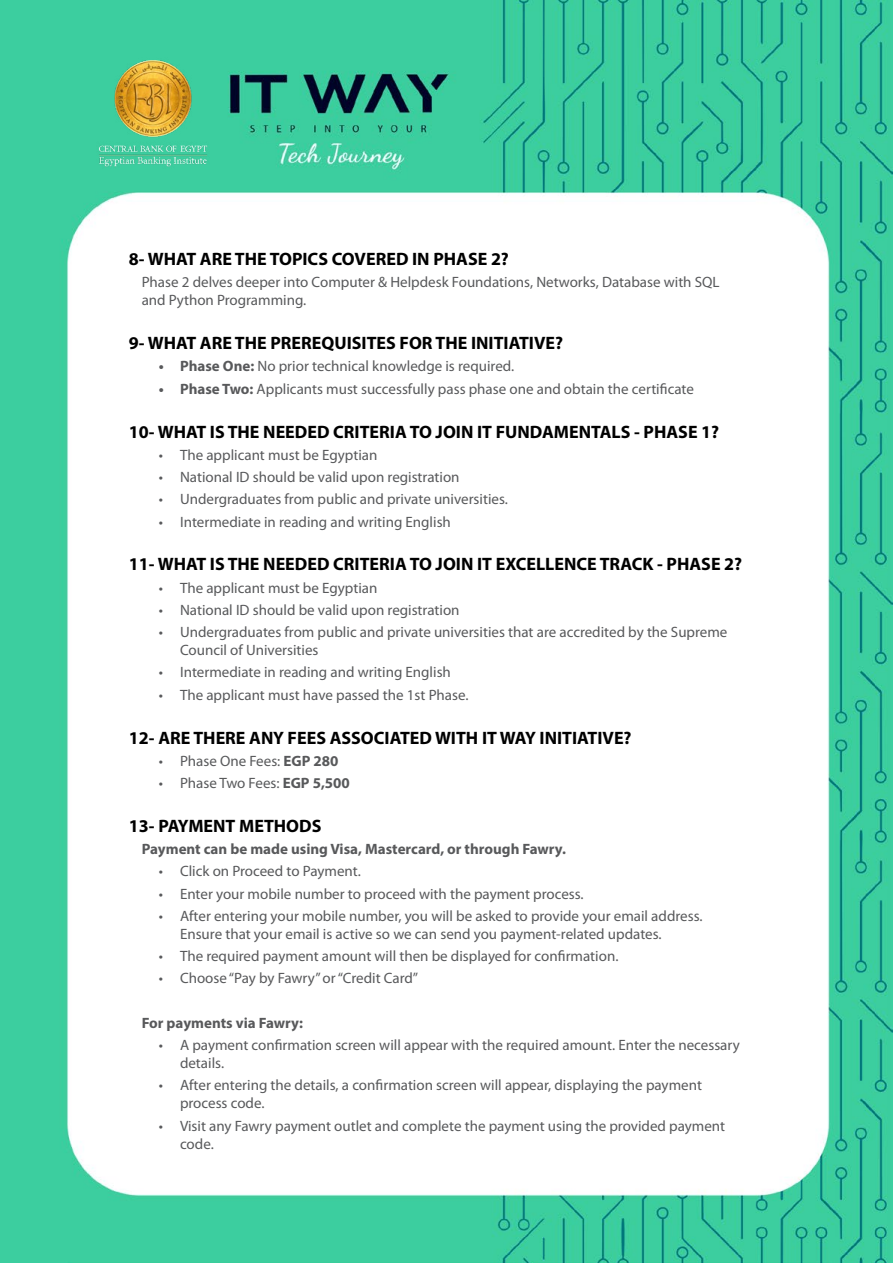
<style>
.page{position:relative;width:893px;height:1263px;background:#fff}
.page>*{position:absolute;margin:0;border:0;box-sizing:border-box;transform-origin:0 0}
.t1{font:700 18px "Myriad Pro";color:#000}
.t2{font:15px/18px "Myriad Pro";color:#58595b}
.t3{font:700 15px "Myriad Pro";color:#58595b}
.s1{font-weight:700}
</style>
<div class="page">
<img style="left:0;top:0;width:893px;height:1263px">
<img style="left:96px;top:57px;width:114px;height:112px">
<p class="t1" style="left:129px;top:247px;width:381px">8- WHAT ARE THE TOPICS COVERED IN PHASE 2?</p>
<p class="t2" style="left:142px;top:274px;width:579px">Phase 2 delves deeper into Computer &amp; Helpdesk Foundations, Networks, Database with SQL and Python Programming.</p>
<p class="t1" style="left:129px;top:331px;width:436px">9- WHAT ARE THE PREREQUISITES FOR THE INITIATIVE?</p>
<p class="t2" style="left:159px;top:358px;width:357px"><span class="s1">• Phase One:</span> No prior technical knowledge is required.</p>
<p class="t2" style="left:159px;top:380px;width:537px"><span class="s1">• Phase Two:</span> Applicants must successfully pass phase one and obtain the certificate</p>
<p class="t1" style="left:129px;top:420px;width:592px">10- WHAT IS THE NEEDED CRITERIA TO JOIN IT FUNDAMENTALS - PHASE 1?</p>
<p class="t2" style="left:159px;top:446px;width:220px">• The applicant must be Egyptian</p>
<p class="t2" style="left:159px;top:468px;width:302px">• National ID should be valid upon registration</p>
<p class="t2" style="left:159px;top:491px;width:351px">• Undergraduates from public and private universities.</p>
<p class="t2" style="left:159px;top:513px;width:294px">• Intermediate in reading and writing English</p>
<p class="t1" style="left:129px;top:553px;width:615px">11- WHAT IS THE NEEDED CRITERIA TO JOIN IT EXCELLENCE TRACK - PHASE 2?</p>
<p class="t2" style="left:159px;top:579px;width:220px">• The applicant must be Egyptian</p>
<p class="t2" style="left:159px;top:601px;width:302px">• National ID should be valid upon registration</p>
<p class="t2" style="left:180px;top:623px;width:549px;text-indent:-21px">• Undergraduates from public and private universities that are accredited by the Supreme<br>Council of Universities</p>
<p class="t2" style="left:159px;top:664px;width:294px">• Intermediate in reading and writing English</p>
<p class="t2" style="left:159px;top:686px;width:311px">• The applicant must have passed the 1st Phase.</p>
<p class="t1" style="left:129px;top:726px;width:504px">12- ARE THERE ANY FEES ASSOCIATED WITH IT WAY INITIATIVE?</p>
<p class="t2" style="left:159px;top:752px;width:181px">• Phase One Fees: <span class="s1">EGP 280</span></p>
<p class="t2" style="left:159px;top:774px;width:193px">• Phase Two Fees: <span class="s1">EGP 5,500</span></p>
<p class="t1" style="left:129px;top:814px;width:194px">13- PAYMENT METHODS</p>
<p class="t3" style="left:142px;top:839px;width:426px">Payment can be made using Visa, Mastercard, or through Fawry.</p>
<p class="t2" style="left:159px;top:863px;width:204px">• Click on Proceed to Payment.</p>
<p class="t2" style="left:159px;top:885px;width:426px">• Enter your mobile number to proceed with the payment process.</p>
<p class="t2" style="left:180px;top:907px;width:524px;text-indent:-21px">• After entering your mobile number, you will be asked to provide your email address.<br>Ensure that your email is active so we can send you payment-related updates.</p>
<p class="t2" style="left:159px;top:947px;width:461px">• The required payment amount will then be displayed for confirmation.</p>
<p class="t2" style="left:159px;top:970px;width:261px">• Choose “Pay by Fawry” or “Credit Card”</p>
<p class="t3" style="left:142px;top:1013px;width:163px">For payments via Fawry:</p>
<p class="t2" style="left:180px;top:1036px;width:561px;text-indent:-21px">• A payment confirmation screen will appear with the required amount. Enter the necessary details.</p>
<p class="t2" style="left:180px;top:1077px;width:523px;text-indent:-21px">• After entering the details, a confirmation screen will appear, displaying the payment process code.</p>
<p class="t2" style="left:180px;top:1117px;width:547px;text-indent:-21px">• Visit any Fawry payment outlet and complete the payment using the provided payment code.</p>
</div>
